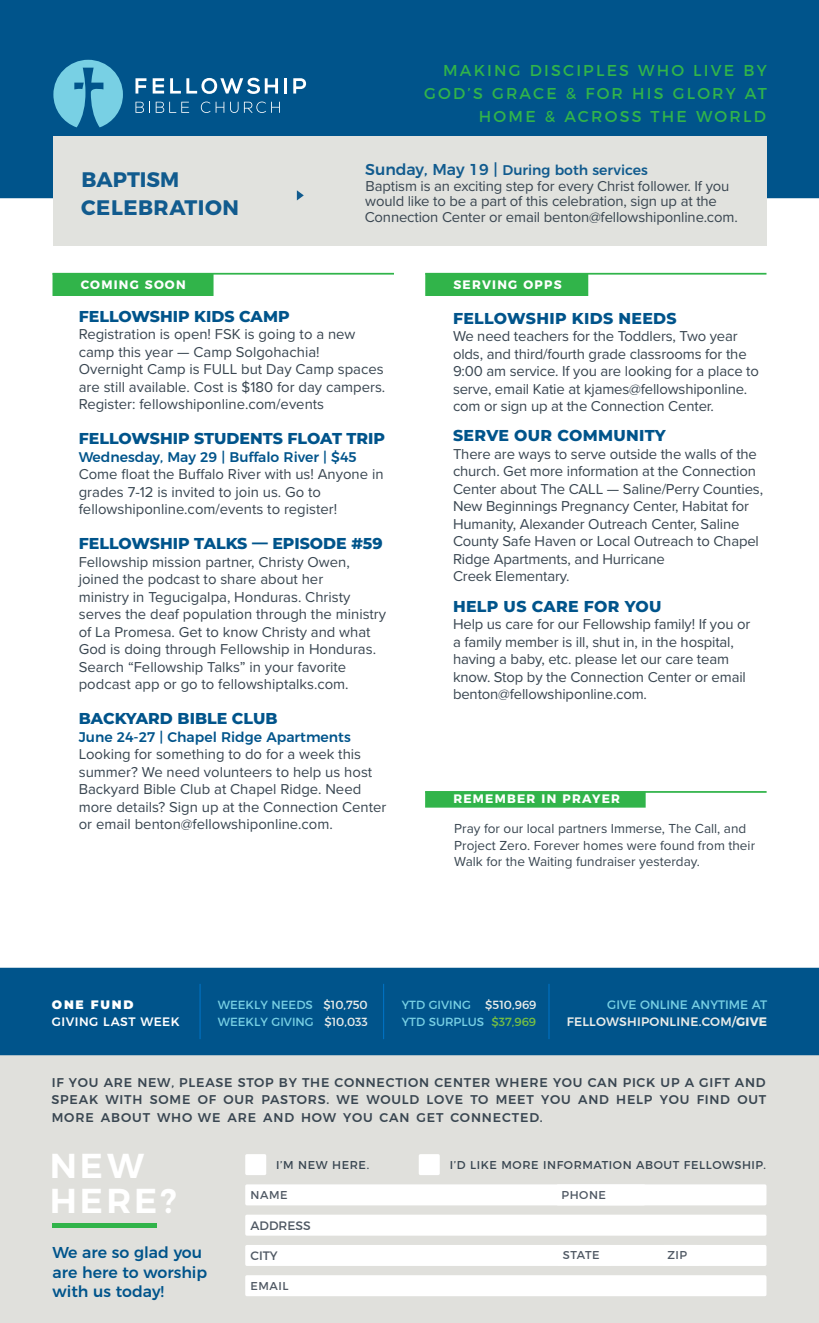
<style>
.page{position:relative;width:819px;height:1323px;background:#fff}
.page>*{position:absolute;margin:0;border:0;box-sizing:border-box;transform-origin:0 0}
.t1{font:600 34.65px/35px "Montserrat";letter-spacing:.08em;color:#fff}
.Item_Heading{font:700 21px/28px "Montserrat";letter-spacing:.025em;color:#115b8e}
.Item_Heading-2{font:800 15.75px "Montserrat";color:#00548b}
.t2{font:15.75px/22.8px "Montserrat";letter-spacing:.14em;color:#31b44a;text-align:right}
.Item_Heading-3{font:800 15.75px "Montserrat";letter-spacing:.02em;color:#00548b}
.t3{font:500 15.75px/19.2px "Montserrat";color:#00548b}
.Item_Heading-4{font:14.88px/17.5px "Proxima Nova";letter-spacing:-.01em;color:#394651}
.t4{font:500 14px "Montserrat";color:#00548b}
.Item_Heading-5{font:500 14px "Montserrat";color:#115b8e}
.t5{font:13.65px/16.6px "Proxima Nova";color:#394651}
.t6{font:500 12.6px/17.5px "Montserrat";letter-spacing:.07em;color:#394651;text-align:justify}
.t7{font:700 12.25px "Montserrat";letter-spacing:.1em;color:#fff}
.Giving_Numbers{font:500 12.25px "Montserrat";letter-spacing:.02em;color:#eaece9}
.t8{font:500 12.25px/16.6px "Montserrat";letter-spacing:.04em;color:#fff}
.Giving_Numbers-2{font:12.25px "Montserrat";color:#78d0e4}
.t9{font:12.25px "Montserrat";color:#4f5863}
.Giving_Numbers-3{font:11.9px "Montserrat";color:#78d0e4}
.t10{font:11.38px "Montserrat";letter-spacing:.05em;color:#394651}
.t11{font:11.38px "Montserrat";letter-spacing:.05em;color:#4f5863}
.s1{font-size:15.75px}
.s2{color:#eaece9}
.s3{color:#76c043}
.s4{font-weight:900}
.s5{font-weight:700}
</style>
<div class="page">
<div style="left:0;top:1001px;width:819px;height:322px;background:#e0e0dc"></div>
<div style="left:245px;top:1215px;width:521px;height:21px;background:#fff;border-radius:2px"></div>
<div style="left:245px;top:1275px;width:521px;height:21px;background:#fff;border-radius:2px"></div>
<div style="left:245px;top:1245px;width:367px;height:21px;background:#fff;border-radius:2px"></div>
<div style="left:558px;top:1245px;width:141px;height:21px;background:#fff;border-radius:2px"></div>
<div style="left:662px;top:1245px;width:105px;height:21px;background:#fff;border-radius:2px"></div>
<div style="left:245px;top:1184px;width:400px;height:21px;background:#fff;border-radius:2px"></div>
<div style="left:556px;top:1184px;width:211px;height:21px;background:#fff;border-radius:2px"></div>
<div style="left:245px;top:1154px;width:21px;height:21px;background:#fff;border-radius:2px"></div>
<div style="left:419px;top:1154px;width:21px;height:21px;background:#fff;border-radius:2px"></div>
<hr style="left:52px;top:1224px;width:105px;height:4px;background:#31b44a">
<div style="left:0;top:0;width:819px;height:198px;background:#00548b"></div>
<svg style="left:53px;top:60px;width:70px;height:67px;background:#4ea5c5"></svg>
<svg style="left:136px;top:78px;width:10px;height:16px"></svg>
<svg style="left:153px;top:78px;width:11px;height:16px"></svg>
<svg style="left:170px;top:78px;width:108px;height:16px"></svg>
<hr style="left:284px;top:78px;width:3px;height:16px;background:#fff">
<svg style="left:293px;top:78px;width:15px;height:16px"></svg>
<svg style="left:136px;top:102px;width:14px;height:11px"></svg>
<svg style="left:156px;top:102px;width:33px;height:11px"></svg>
<svg style="left:201px;top:102px;width:23px;height:11px"></svg>
<svg style="left:230px;top:102px;width:50px;height:11px"></svg>
<div style="left:0;top:968px;width:819px;height:87px;background:#00548b"></div>
<hr style="left:200px;top:984px;width:1px;height:55px;background:#0075c9">
<hr style="left:383px;top:984px;width:1px;height:55px;background:#0075c9">
<hr style="left:549px;top:984px;width:1px;height:55px;background:#0075c9">
<div style="left:53px;top:273px;width:161px;height:23px;background:#31b44a"></div>
<hr style="left:53px;top:273px;width:341px;height:2px;background:#31b44a">
<div style="left:425px;top:273px;width:163px;height:23px;background:#31b44a"></div>
<hr style="left:425px;top:273px;width:342px;height:2px;background:#31b44a">
<div style="left:425px;top:791px;width:221px;height:17px;background:#31b44a"></div>
<hr style="left:425px;top:791px;width:342px;height:2px;background:#31b44a">
<div style="left:53px;top:137px;width:714px;height:109px;background:#e1e2de"></div>
<svg style="left:297px;top:190px;width:7px;height:10px"></svg>
<p class="Item_Heading" style="left:81px;top:164px;width:159px">BAPTISM<br>CELEBRATION</p>
<h3 class="t2" style="left:424px;top:58px;width:344px">MAKING DISCIPLES WHO LIVE BY<br>GOD’S GRACE &amp; FOR HIS GLORY AT<br>HOME &amp; ACROSS THE WORLD</h3>
<p class="Item_Heading-5" style="left:365px;top:159px;width:284px"><span class="s1">Sunday, May 19 |</span> During both services</p>
<p class="Item_Heading-4" style="left:365px;top:177px;width:375px;line-height:15.8px">Baptism is an exciting step for every Christ follower. If you would like to be a part of this celebration, sign up at the<br>Connection Center or email benton@fellowshiponline.com.</p>
<p class="t7" style="left:81px;top:275px;width:106px">COMING SOON</p>
<p class="t7" style="left:453px;top:275px;width:110px">SERVING OPPS</p>
<p class="Item_Heading-2" style="left:79px;top:305px;width:212px">FELLOWSHIP KIDS CAMP</p>
<p class="Item_Heading-4" style="left:79px;top:325px;width:308px">Registration is open! FSK is going to a new camp this year — Camp Solgohachia!<br>Overnight Camp is FULL but Day Camp spaces are still available. Cost is $180 for day campers.<br>Register: fellowshiponline.com/events</p>
<p class="Item_Heading-2" style="left:79px;top:427px;width:308px">FELLOWSHIP STUDENTS FLOAT TRIP</p>
<p class="t4" style="left:79px;top:446px;width:280px">Wednesday, May 29 | Buffalo River | $45</p>
<p class="Item_Heading-4" style="left:79px;top:465px;width:306px">Come float the Buffalo River with us! Anyone in grades 7-12 is invited to join us. Go to fellowshiponline.com/events to register!</p>
<p class="Item_Heading-2" style="left:79px;top:532px;width:306px">FELLOWSHIP TALKS — EPISODE #59</p>
<p class="Item_Heading-4" style="left:79px;top:553px;width:309px">Fellowship mission partner, Christy Owen, joined the podcast to share about her<br>ministry in Tegucigalpa, Honduras. Christy serves the deaf population through the ministry of La Promesa. Get to know Christy and what God is doing through Fellowship in Honduras.<br>Search “Fellowship Talks” in your favorite podcast app or go to fellowshiptalks.com.</p>
<p class="Item_Heading-2" style="left:79px;top:707px;width:200px">BACKYARD BIBLE CLUB</p>
<p class="t4" style="left:79px;top:726px;width:274px">June 24-27 | Chapel Ridge Apartments</p>
<p class="Item_Heading-4" style="left:79px;top:745px;width:309px">Looking for something to do for a week this summer? We need volunteers to help us host Backyard Bible Club at Chapel Ridge. Need more details? Sign up at the Connection Center or email benton@fellowshiponline.com.</p>
<p class="Item_Heading-3" style="left:453px;top:307px;width:225px">FELLOWSHIP KIDS NEEDS</p>
<p class="Item_Heading-4" style="left:453px;top:327px;width:308px">We need teachers for the Toddlers, Two year olds, and third/fourth grade classrooms for the 9:00 am service. If you are looking for a place to serve, email Katie at kjames@fellowshiponline. com or sign up at the Connection Center.</p>
<p class="Item_Heading-3" style="left:453px;top:424px;width:214px">SERVE OUR COMMUNITY</p>
<p class="Item_Heading-4" style="left:453px;top:445px;width:312px">There are ways to serve outside the walls of the church. Get more information at the Connection Center about The CALL — Saline/Perry Counties, New Beginnings Pregnancy Center, Habitat for Humanity, Alexander Outreach Center, Saline County Safe Haven or Local Outreach to Chapel Ridge Apartments, and Hurricane<br>Creek Elementary.</p>
<p class="Item_Heading-3" style="left:453px;top:594px;width:210px">HELP US CARE FOR YOU</p>
<p class="Item_Heading-4" style="left:453px;top:615px;width:299px">Help us care for our Fellowship family! If you or a family member is ill, shut in, in the hospital, having a baby, etc. please let our care team know. Stop by the Connection Center or email benton@fellowshiponline.com.</p>
<p class="t7" style="left:453px;top:789px;width:168px">REMEMBER IN PRAYER</p>
<p class="t5" style="left:454px;top:820px;width:302px">Pray for our local partners Immerse, The Call, and<br>Project Zero. Forever homes were found from their<br>Walk for the Waiting fundraiser yesterday.</p>
<p class="Giving_Numbers-3" style="left:218px;top:995px;width:151px">WEEKLY NEEDS <span class="s2">$10,750</span></p>
<p class="Giving_Numbers-3" style="left:218px;top:1012px;width:151px">WEEKLY GIVING <span class="s2">$10,033</span></p>
<p class="Giving_Numbers-3" style="left:402px;top:995px;width:136px">YTD GIVING <span class="s2">$510,969</span></p>
<p class="Giving_Numbers-3" style="left:402px;top:1012px;width:136px">YTD SURPLUS <span class="s3">$37,969</span></p>
<h3 class="t8" style="left:52px;top:995px;width:129px"><span class="s4">ONE FUND<br></span>GIVING LAST WEEK</h3>
<p class="Giving_Numbers-2" style="left:607px;top:995px;width:161px">GIVE ONLINE ANYTIME AT</p>
<p class="Giving_Numbers" style="left:567px;top:1012px;width:202px">FELLOWSHIPONLINE.COM/<span class="s5">GIVE</span></p>
<p class="t6" style="left:52px;top:1073px;width:716px">IF YOU ARE NEW, PLEASE STOP BY THE CONNECTION CENTER WHERE YOU CAN PICK UP A GIFT AND SPEAK WITH SOME OF OUR PASTORS. WE WOULD LOVE TO MEET YOU AND HELP YOU FIND OUT MORE ABOUT WHO WE ARE AND HOW YOU CAN GET CONNECTED.</p>
<p class="t1" style="left:50px;top:1146px;width:128px">NEW<br>HERE?</p>
<p class="t3" style="left:52px;top:1242px;width:156px">We are so glad you are here to worship with us today!</p>
<p class="t10" style="left:276px;top:1156px;width:94px">I’M NEW HERE.</p>
<p class="t10" style="left:450px;top:1156px;width:318px">I’D LIKE MORE INFORMATION ABOUT FELLOWSHIP.</p>
<p class="t11" style="left:251px;top:1186px;width:39px">NAME</p>
<p class="t11" style="left:561px;top:1186px;width:46px">PHONE</p>
<p class="t9" style="left:251px;top:1216px;width:62px">ADDRESS</p>
<p class="t9" style="left:251px;top:1246px;width:29px">CITY</p>
<p class="t11" style="left:563px;top:1246px;width:38px">STATE</p>
<p class="t11" style="left:667px;top:1246px;width:21px">ZIP</p>
<p class="t11" style="left:251px;top:1277px;width:40px">EMAIL</p>
</div>
